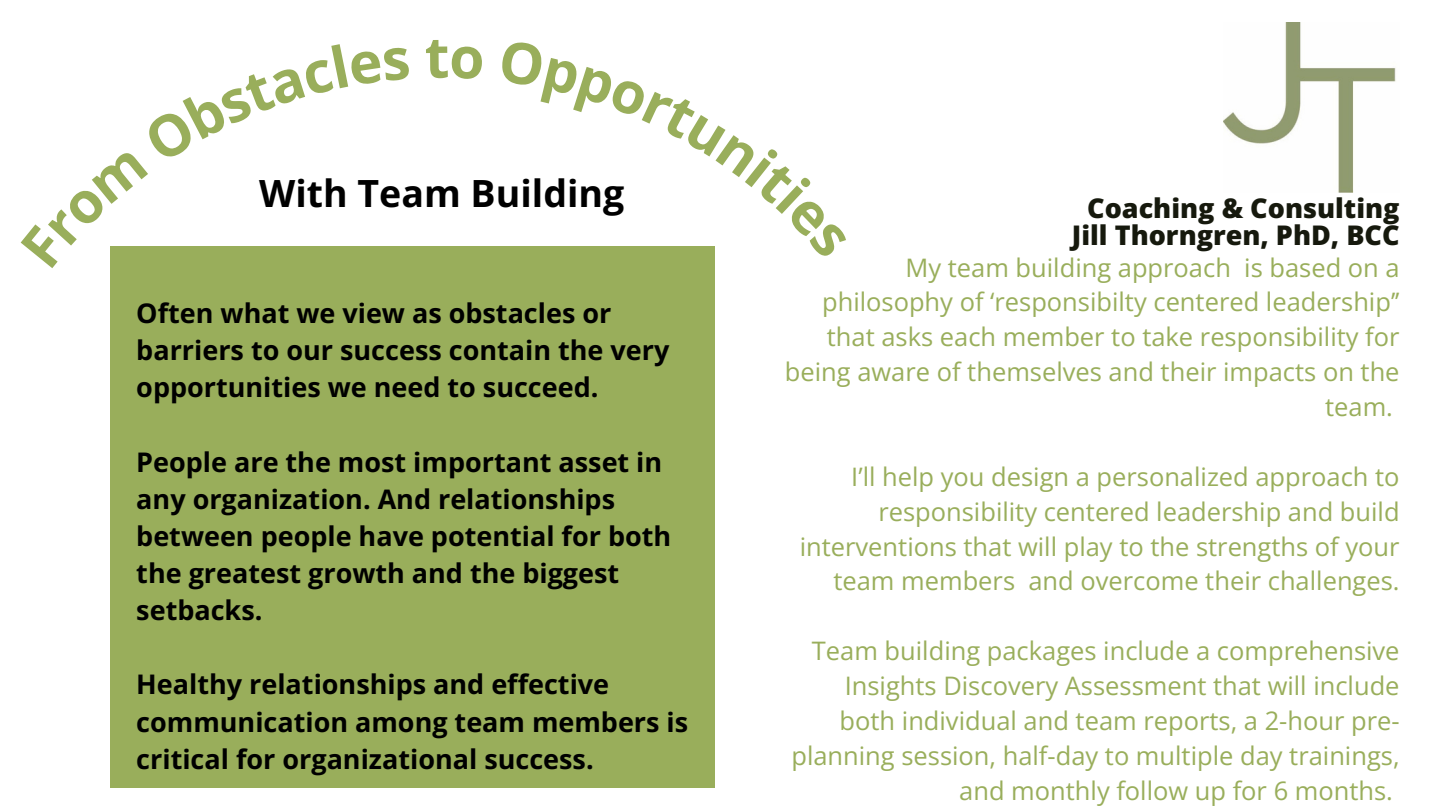
<style>
.page{position:relative;width:1440px;height:810px;background:#fff}
.page>*{position:absolute;margin:0;border:0;box-sizing:border-box;transform-origin:0 0}
.t1{font:700 37.5px "Open Sans";color:#000}
.t2{font:700 27px/37.2px "Open Sans";color:#000}
.t3{font:800 27px "Open Sans";color:#16190d}
.t4{font:25.5px/34.8px "Open Sans";color:#99ae5b;text-align:right}
</style>
<div class="page">
<img style="left:1224px;top:23px;width:172px;height:169px">
<div style="left:111px;top:247px;width:604px;height:541px;background:#99ae5b"></div>
<p class="t1" style="left:259px;top:167px;width:367px">With Team Building</p>
<p class="t2" style="left:136px;top:294px;width:535px">Often what we view as obstacles or barriers to our success contain the very opportunities we need to succeed.</p>
<p class="t2" style="left:136px;top:443px;width:536px">People are the most important asset in any organization. And relationships between people have potential for both the greatest growth and the biggest setbacks.</p>
<p class="t2" style="left:136px;top:665px;width:553px">Healthy relationships and effective communication among team members is critical for organizational success.</p>
<p class="t3" style="left:1087px;top:189px;width:314px">Coaching &amp; Consulting</p>
<p class="t3" style="left:1072px;top:216px;width:329px">Jill Thorngren, PhD, BCC</p>
<p class="t4" style="left:785px;top:249px;width:616px">My team building approach is based on a philosophy of ‘responsibilty centered leadership’’ that asks each member to take responsibility for being aware of themselves and their impacts on the team.</p>
<p class="t4" style="left:800px;top:459px;width:601px">I’ll help you design a personalized approach to responsibility centered leadership and build interventions that will play to the strengths of your team members and overcome their challenges.</p>
<p class="t4" style="left:791px;top:633px;width:610px">Team building packages include a comprehensive Insights Discovery Assessment that will include both individual and team reports, a 2-hour pre&shy;planning session, half-day to multiple day trainings, and monthly follow up for 6 months.</p>
</div>
